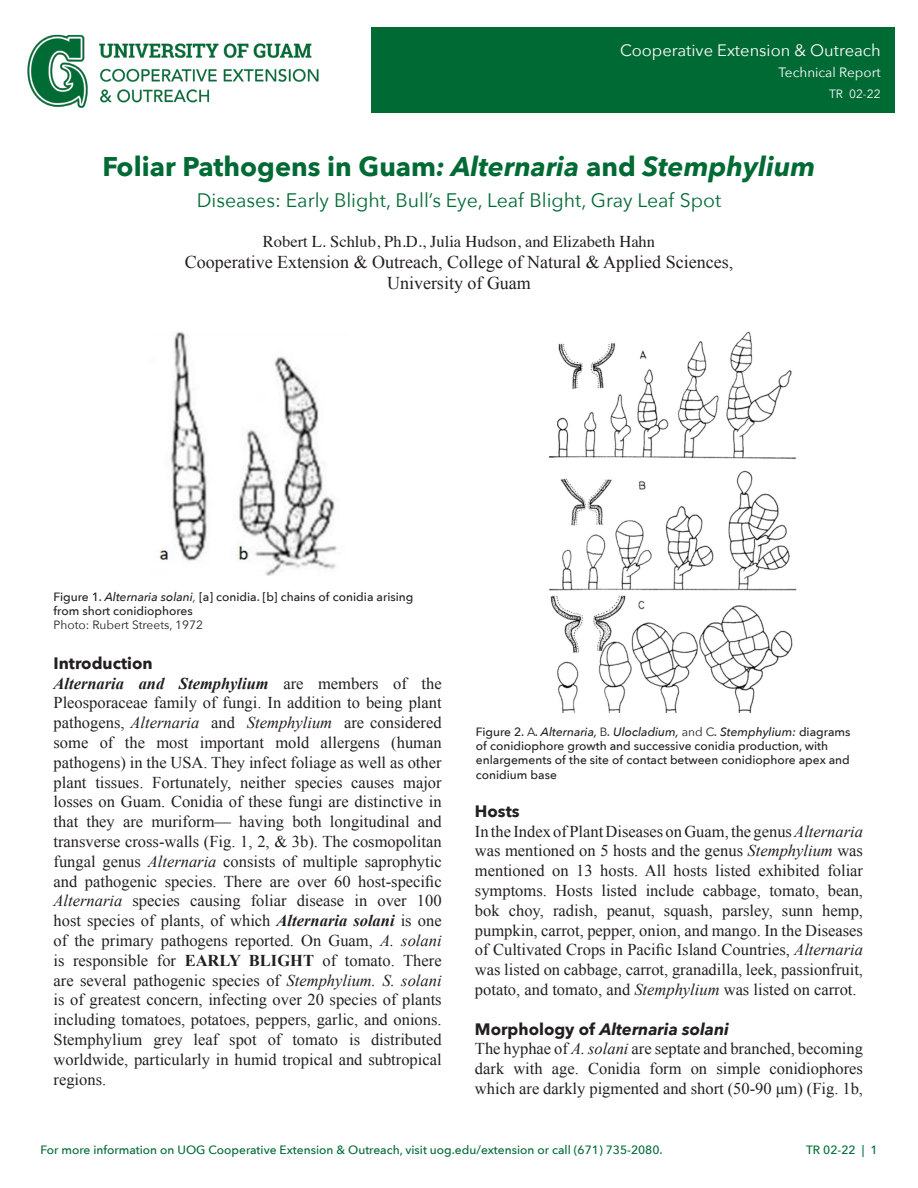
<style>
.page{position:relative;width:918px;height:1188px;background:#fff}
.page>*{position:absolute;margin:0;border:0;box-sizing:border-box;transform-origin:0 0}
.t1{font:700 27px "Avenir Next";color:#006a35}
.t2{font:19.5px "Avenir Next";color:#006a35}
.t3{font:18px "Times New Roman";color:#231f20}
.t4{font:16.5px/19.8px "Times New Roman";color:#231f20;text-align:justify}
.Body{font:16.5px "Times";color:#231f20}
.t5{font:16.5px "Avenir Next";color:#fff}
.t6{font:italic 700 16.5px "Avenir Next";color:#231f20}
.t7{font:700 16.5px "Avenir Next";color:#231f20}
.t8{font:13.5px "Avenir Next";color:#fff}
.t9{font:500 12px/14.4px "Avenir Next";color:#231f20}
.t10{font:500 12px "Avenir Next";color:#006a35}
.t11{font:12px "Avenir Next";color:#231f20}
.t12{font:12px "Avenir Next";color:#fff}
.s1{font-style:italic}
.s2{font-weight:400;font-style:italic}
.s3{font-weight:700;font-style:italic}
.s4{font-weight:700}
.s5{font-weight:400}
.s6{font-style:normal}
</style>
<div class="page">
<img style="left:27px;top:34px;width:292px;height:74px">
<div style="left:371px;top:27px;width:523px;height:85px;background:#006a35"></div>
<img style="left:159px;top:332px;width:178px;height:244px">
<img style="left:548px;top:331px;width:249px;height:382px">
<p class="t5" style="left:620px;top:36px;width:262px">Cooperative Extension &amp; Outreach</p>
<p class="t8" style="left:779px;top:61px;width:104px">Technical Report</p>
<p class="t12" style="left:829px;top:83px;width:53px">TR 02-22</p>
<p class="t1" style="left:102px;top:143px;width:715px">Foliar Pathogens in Guam<span class="s1">: Alternaria</span> and <span class="s1">Stemphylium</span></p>
<p class="t2" style="left:197px;top:184px;width:526px">Diseases: Early Blight, Bull’s Eye, Leaf Blight, Gray Leaf Spot</p>
<p class="Body" style="left:263px;top:226px;width:394px">Robert L. Schlub, Ph.D., Julia Hudson, and Elizabeth Hahn</p>
<p class="t3" style="left:185px;top:250px;width:550px">Cooperative Extension &amp; Outreach, College of Natural &amp; Applied Sciences,</p>
<p class="t3" style="left:387px;top:271px;width:145px">University of Guam</p>
<p class="t9" style="left:54px;top:589px;width:361px">Figure 1. <span class="s1">Alternaria solani</span><span class="s2">,</span> [a] conidia. [b] chains of conidia arising from short conidiophores</p>
<p class="t11" style="left:54px;top:615px;width:151px">Photo: Rubert Streets, 1972</p>
<p class="t7" style="left:54px;top:649px;width:101px">Introduction</p>
<p class="t4" style="left:54px;top:673px;width:390px"><span class="s3">Alternaria and Stemphylium</span> are members of the Pleosporaceae family of fungi. In addition to being plant pathogens, <span class="s1">Alternaria</span> and <span class="s1">Stemphylium</span> are considered some of the most important mold allergens (human pathogens) in the USA. They infect foliage as well as other plant tissues. Fortunately, neither species causes major losses on Guam. Conidia of these fungi are distinctive in that they are muriform— having both longitudinal and transverse cross-walls (Fig. 1, 2, &amp; 3b). The cosmopolitan fungal genus <span class="s1">Alternaria</span> consists of multiple saprophytic and pathogenic species. There are over 60 host-specific <span class="s1">Alternaria</span> species causing foliar disease in over 100 host species of plants, of which <span class="s3">Alternaria solani</span> is one of the primary pathogens reported. On Guam, <span class="s1">A. solani </span>is responsible for <span class="s4">EARLY BLIGHT</span> of tomato. There are several pathogenic species of <span class="s1">Stemphylium. S. solani </span>is of greatest concern, infecting over 20 species of plants including tomatoes, potatoes, peppers, garlic, and onions.<br>Stemphylium grey leaf spot of tomato is distributed worldwide, particularly in humid tropical and subtropical regions.</p>
<p class="t9" style="left:476px;top:724px;width:376px">Figure 2. <span class="s5">A</span><span class="s1">. Alternaria,</span> <span class="s5">B</span><span class="s1">. Ulocladium,</span> <span class="s5">and C</span><span class="s1">. Stemphylium:</span> diagrams of conidiophore growth and successive conidia production, with enlargements of the site of contact between conidiophore apex and conidium base</p>
<p class="t7" style="left:475px;top:797px;width:46px">Hosts</p>
<p class="t4" style="left:475px;top:821px;width:390px">In the Index of Plant Diseases on Guam, the genus <span class="s1">Alternaria </span>was mentioned on 5 hosts and the genus <span class="s1">Stemphylium</span> was mentioned on 13 hosts. All hosts listed exhibited foliar symptoms. Hosts listed include cabbage, tomato, bean, bok choy, radish, peanut, squash, parsley, sunn hemp, pumpkin, carrot, pepper, onion, and mango. In the Diseases of Cultivated Crops in Pacific Island Countries, <span class="s1">Alternaria </span>was listed on cabbage, carrot, granadilla, leek, passionfruit, potato, and tomato, and <span class="s1">Stemphylium</span> was listed on carrot.</p>
<p class="t6" style="left:475px;top:1015px;width:256px"><span class="s6">Morphology of</span> Alternaria solani</p>
<p class="t4" style="left:475px;top:1039px;width:390px">The hyphae of <span class="s1">A. solani</span> are septate and branched, becoming dark with age. Conidia form on simple conidiophores which are darkly pigmented and short (50-90 μm) (Fig. 1b,</p>
<p class="t10" style="left:40px;top:1140px;width:624px">For more information on UOG Cooperative Extension &amp; Outreach, visit uog.edu/extension or call (671) 735-2080.</p>
<p class="t10" style="left:806px;top:1140px;width:73px">TR 02-22 | 1</p>
</div>
